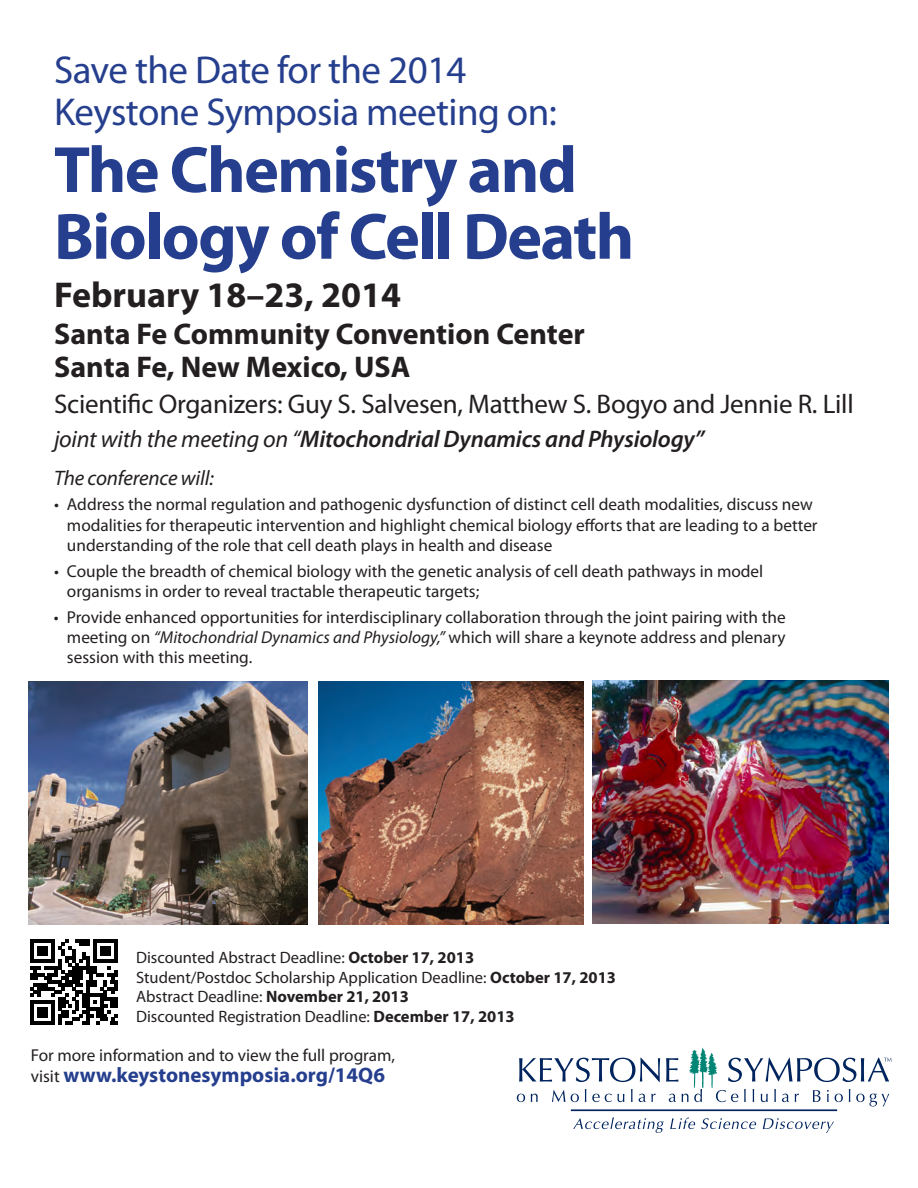
<style>
.page{position:relative;width:918px;height:1188px;background:#fff}
.page>*{position:absolute;margin:0;border:0;box-sizing:border-box;transform-origin:0 0}
.t1{font:700 66px/66.8px "Myriad Pro";letter-spacing:-.025em;color:#253f8e}
.t2{font:39px/42px "Myriad Pro";letter-spacing:-.015em;color:#253f8e}
.t3{font:700 36px "Myriad Pro";color:#231f20}
.t4{font:700 30px/33px "Myriad Pro";color:#231f20}
.t5{font:27px "Myriad Pro";letter-spacing:-.01em;color:#231f20}
.t6{font:italic 600 24px "Myriad Pro";letter-spacing:-.01em;color:#231f20}
.t7{font:700 21px "Myriad Pro";color:#253f8e}
.t8{font:italic 21px "Myriad Pro";letter-spacing:-.01em;color:#231f20}
.t9{font:17.25px/20.2px "Myriad Pro";color:#231f20}
.t10{font:16.5px/19.8px "Myriad Pro";color:#231f20}
.s1{font-weight:400}
.s2{font-style:italic}
.s3{font-weight:700}
.s4{font-weight:400;font-size:17.25px;color:#231f20}
</style>
<div class="page">
<svg style="left:519px;top:1058px;width:141px;height:24px"></svg>
<svg style="left:517px;top:1094px;width:8px;height:8px"></svg>
<svg style="left:531px;top:1094px;width:7px;height:8px"></svg>
<svg style="left:552px;top:1090px;width:13px;height:12px"></svg>
<svg style="left:571px;top:1094px;width:8px;height:8px"></svg>
<svg style="left:585px;top:1089px;width:1px;height:13px"></svg>
<svg style="left:592px;top:1094px;width:20px;height:8px"></svg>
<svg style="left:618px;top:1094px;width:6px;height:8px"></svg>
<svg style="left:631px;top:1089px;width:2px;height:13px"></svg>
<svg style="left:639px;top:1094px;width:17px;height:8px"></svg>
<svg style="left:573px;top:1117px;width:91px;height:16px"></svg>
<svg style="left:670px;top:1117px;width:25px;height:12px"></svg>
<svg style="left:701px;top:1118px;width:55px;height:11px"></svg>
<svg style="left:763px;top:1118px;width:71px;height:15px"></svg>
<hr style="left:571px;top:1109px;width:266px;height:2px;background:#00245d">
<svg style="left:666px;top:1048px;width:226px;height:58px"></svg>
<svg style="left:30px;top:939px;width:88px;height:85px"></svg>
<hr style="left:76px;top:939px;width:14px;height:4px;background:#000">
<hr style="left:93px;top:939px;width:25px;height:4px;background:#000">
<img style="left:28px;top:682px;width:280px;height:242px">
<img style="left:319px;top:682px;width:265px;height:243px">
<img style="left:593px;top:680px;width:296px;height:243px">
<h2 class="t2" style="left:54px;top:49px;width:504px">Save the Date for the 2014<br>Keystone Symposia meeting on:</h2>
<h1 class="t1" style="left:54px;top:134px;width:582px">The Chemistry and<br>Biology of Cell Death</h1>
<h3 class="t3" style="left:54px;top:271px;width:349px">February 18–23, 2014</h3>
<h3 class="t4" style="left:54px;top:317px;width:532px">Santa Fe Community Convention Center<br>Santa Fe, New Mexico, USA</h3>
<h3 class="t5" style="left:54px;top:388px;width:801px">Scientific Organizers: Guy S. Salvesen, Matthew S. Bogyo and Jennie R. Lill</h3>
<h3 class="t6" style="left:54px;top:424px;width:652px"><span class="s1">joint with the meeting on “</span>Mitochondrial Dynamics and Physiology”</h3>
<p class="t8" style="left:54px;top:465px;width:161px">The conference will:</p>
<p class="t9" style="left:67px;top:494px;width:752px;text-indent:-13px">• Address the normal regulation and pathogenic dysfunction of distinct cell death modalities, discuss new modalities for therapeutic intervention and highlight chemical biology efforts that are leading to a better understanding of the role that cell death plays in health and disease</p>
<p class="t9" style="left:67px;top:560px;width:698px;text-indent:-13px">• Couple the breadth of chemical biology with the genetic analysis of cell death pathways in model organisms in order to reveal tractable therapeutic targets;</p>
<p class="t9" style="left:67px;top:606px;width:720px;text-align:justify;text-indent:-13px">• Provide enhanced opportunities for interdisciplinary collaboration through the joint pairing with the meeting on <span class="s2">“Mitochondrial Dynamics and Physiology,”</span> which will share a keynote address and plenary session with this meeting.</p>
<p class="t10" style="left:136px;top:947px;width:481px">Discounted Abstract Deadline: <span class="s3">October 17, 2013<br></span>Student/Postdoc Scholarship Application Deadline: <span class="s3">October 17, 2013<br></span>Abstract Deadline: <span class="s3">November 21, 2013<br></span>Discounted Registration Deadline: <span class="s3">December 17, 2013</span></p>
<p class="t9" style="left:31px;top:1044px;width:366px">For more information and to view the full program,</p>
<p class="t7" style="left:31px;top:1061px;width:356px"><span class="s4">visit</span> www.keystonesymposia.org/14Q6</p>
</div>
